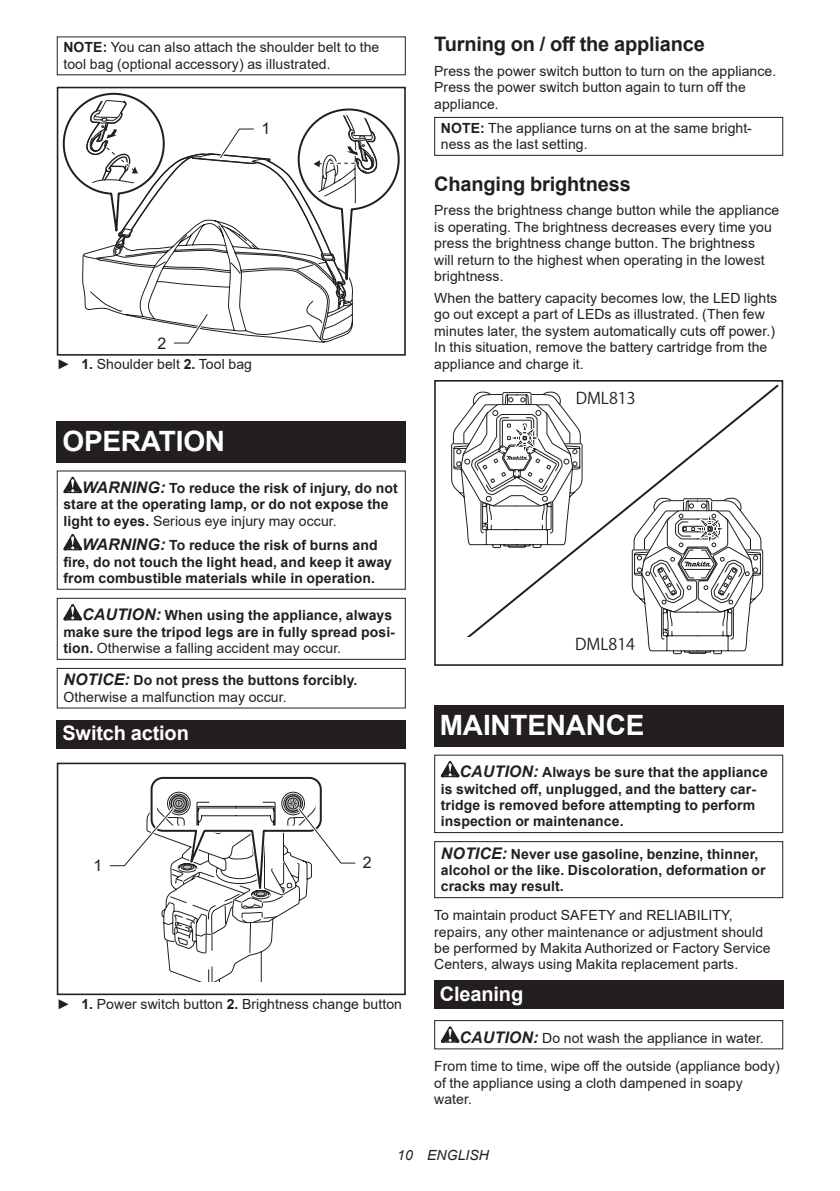
<style>
.page{position:relative;width:840px;height:1191px;background:#fff}
.page>*{position:absolute;margin:0;border:0;box-sizing:border-box;transform-origin:0 0}
.t1{font:700 28px "Arial";letter-spacing:-.01em;color:#fff}
.t2{font:700 20px "Arial";letter-spacing:-.01em;color:#231f20}
.t3{font:700 20px "Arial";letter-spacing:-.01em;color:#fff}
.t4{font:16px "Koz Go Pr 6 N Regular 90 msp RKSJ H";color:#231f20}
.t5{font:16px "Arial";color:#231f20}
.t6{font:14px/16.4px "Arial";letter-spacing:.005em;color:#231f20}
.t7{font:700 14px/16.4px "Arial";letter-spacing:.005em;color:#231f20}
.t8{font:italic 14px "Arial";letter-spacing:.005em;color:#231f20}
.s1{font-weight:700}
.s2{font-style:italic;font-size:16px}
.s3{font-weight:400}
.s4{font-weight:700;font-style:italic;font-size:16px}
</style>
<div class="page">
<div style="left:57px;top:87px;width:348px;height:269px;border:2px solid #231f20"></div>
<svg style="left:62px;top:92px;width:338px;height:252px"></svg>
<div style="left:57px;top:421px;width:348px;height:41px;background:#231f20"></div>
<svg style="left:63px;top:477px;width:19px;height:16px"></svg>
<svg style="left:63px;top:534px;width:19px;height:16px"></svg>
<div style="left:57px;top:470px;width:348px;height:120px;border:1px solid #231f20"></div>
<svg style="left:63px;top:604px;width:19px;height:16px"></svg>
<div style="left:57px;top:598px;width:348px;height:62px;border:1px solid #231f20"></div>
<div style="left:57px;top:668px;width:348px;height:40px;border:1px solid #231f20"></div>
<div style="left:57px;top:720px;width:348px;height:28px;background:#231f20"></div>
<svg style="left:109px;top:776px;width:247px;height:205px"></svg>
<div style="left:57px;top:966px;width:73px;height:29px;background:#fff"></div>
<div style="left:57px;top:762px;width:348px;height:233px;border:2px solid #231f20"></div>
<div style="left:434px;top:117px;width:348px;height:39px;border:1px solid #231f20"></div>
<svg style="left:451px;top:384px;width:328px;height:271px"></svg>
<div style="left:434px;top:637px;width:73px;height:29px;background:#fff"></div>
<div style="left:434px;top:380px;width:348px;height:286px;border:2px solid #231f20"></div>
<div style="left:434px;top:705px;width:348px;height:41px;background:#231f20"></div>
<svg style="left:440px;top:761px;width:19px;height:16px"></svg>
<div style="left:434px;top:754px;width:348px;height:79px;border:1px solid #231f20"></div>
<div style="left:434px;top:841px;width:348px;height:57px;border:1px solid #231f20"></div>
<div style="left:434px;top:980px;width:348px;height:29px;background:#231f20"></div>
<svg style="left:440px;top:1026px;width:19px;height:16px"></svg>
<div style="left:434px;top:1020px;width:348px;height:29px;border:1px solid #231f20"></div>
<p class="t6" style="left:63px;top:39px;width:317px"><span class="s1">NOTE:</span> You can also attach the shoulder belt to the tool bag (optional accessory) as illustrated.</p>
<p class="t5" style="left:261px;top:118px;width:10px">1</p>
<p class="t5" style="left:157px;top:333px;width:10px">2</p>
<p class="t6" style="left:57px;top:356px;width:197px">► <span class="s1">1.</span> Shoulder belt <span class="s1">2.</span> Tool bag</p>
<h1 class="t1" style="left:62px;top:421px;width:164px">OPERATION</h1>
<p class="t7" style="left:63px;top:480px;width:335px;text-indent:19px"><span class="s2">WARNING:</span> To reduce the risk of injury, do not stare at the operating lamp, or do not expose the light to eyes. <span class="s3">Serious eye injury may occur.</span></p>
<p class="t7" style="left:63px;top:537px;width:330px;text-indent:19px"><span class="s2">WARNING:</span> To reduce the risk of burns and fire, do not touch the light head, and keep it away from combustible materials while in operation.</p>
<p class="t7" style="left:63px;top:607px;width:333px;text-indent:19px"><span class="s2">CAUTION:</span> When using the appliance, always make sure the tripod legs are in fully spread posi&shy;tion. <span class="s3">Otherwise a falling accident may occur.</span></p>
<p class="t6" style="left:63px;top:672px;width:295px"><span class="s4">NOTICE:</span> <span class="s1">Do not press the buttons forcibly.<br></span>Otherwise a malfunction may occur.</p>
<h2 class="t3" style="left:62px;top:718px;width:128px">Switch action</h2>
<p class="t5" style="left:94px;top:854px;width:10px">1</p>
<p class="t5" style="left:363px;top:851px;width:10px">2</p>
<p class="t6" style="left:57px;top:995px;width:346px">► <span class="s1">1.</span> Power switch button <span class="s1">2.</span> Brightness change button</p>
<h2 class="t2" style="left:434px;top:30px;width:272px">Turning on / off the appliance</h2>
<p class="t6" style="left:434px;top:63px;width:343px">Press the power switch button to turn on the appliance.<br>Press the power switch button again to turn off the appliance.</p>
<p class="t6" style="left:440px;top:120px;width:312px"><span class="s1">NOTE:</span> The appliance turns on at the same bright&shy;ness as the last setting.</p>
<h2 class="t2" style="left:434px;top:169px;width:198px">Changing brightness</h2>
<p class="t6" style="left:434px;top:202px;width:346px">Press the brightness change button while the appliance is operating. The brightness decreases every time you press the brightness change button. The brightness<br>will return to the highest when operating in the lowest brightness.</p>
<p class="t6" style="left:434px;top:290px;width:344px">When the battery capacity becomes low, the LED lights go out except a part of LEDs as illustrated. (Then few minutes later, the system automatically cuts off power.)<br>In this situation, remove the battery cartridge from the appliance and charge it.</p>
<p class="t4" style="left:575px;top:389px;width:61px">DML813</p>
<p class="t4" style="left:574px;top:635px;width:61px">DML814</p>
<h1 class="t1" style="left:439px;top:705px;width:206px">MAINTENANCE</h1>
<p class="t7" style="left:440px;top:764px;width:328px;text-indent:19px"><span class="s2">CAUTION:</span> Always be sure that the appliance is switched off, unplugged, and the battery car&shy;tridge is removed before attempting to perform inspection or maintenance.</p>
<p class="t7" style="left:440px;top:845px;width:326px"><span class="s2">NOTICE:</span> Never use gasoline, benzine, thinner, alcohol or the like. Discoloration, deformation or cracks may result.</p>
<p class="t6" style="left:434px;top:907px;width:337px">To maintain product SAFETY and RELIABILITY, repairs, any other maintenance or adjustment should be performed by Makita Authorized or Factory Service Centers, always using Makita replacement parts.</p>
<h2 class="t3" style="left:439px;top:979px;width:85px">Cleaning</h2>
<p class="t6" style="left:434px;top:1023px;width:347px;line-height:28.8px;text-indent:25px"><span class="s4">CAUTION:</span> Do not wash the appliance in water.<br>From time to time, wipe off the outside (appliance body)</p>
<p class="t6" style="left:434px;top:1074px;width:310px">of the appliance using a cloth dampened in soapy water.</p>
<p class="t8" style="left:397px;top:1146px;width:93px">10 ENGLISH</p>
</div>
